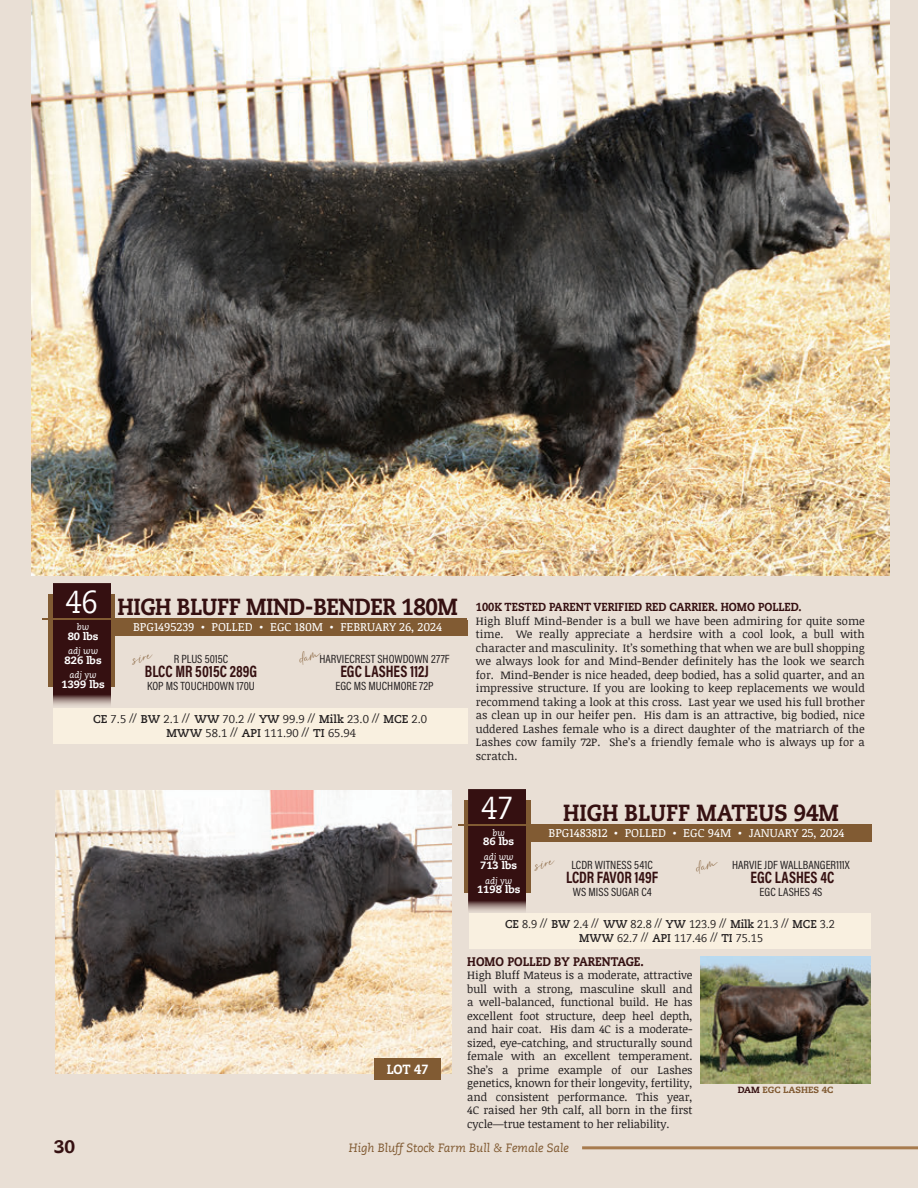
<style>
.page{position:relative;width:918px;height:1188px;background:#e9dfd5}
.page>*{position:absolute;margin:0;border:0;box-sizing:border-box;transform-origin:0 0}
.t1{font:31.65px "Caecilia LT Pro 55 Roman";color:#fff;scale:.9 1}
.t2{font:800 23.25px "Caecilia LT Std";letter-spacing:-.02em;color:#351011;scale:.9 1}
.t3{font:800 23.25px "Caecilia LT Std";color:#351011;scale:.9 1}
.t4{font:18px "Searchlight";color:#815b33}
.t5{font:800 18px "Caecilia LT Pro 85";color:#351011}
.t6{font:700 16.65px "Acumin Pro Cond";color:#351011;scale:.9 1}
.t7{font:800 13.35px "Caecilia LT Std";color:#fff;scale:.9 1}
.t8{font:800 12.45px "Caecilia LT Std";color:#351011;scale:.9 1}
.t9{font:12px "Acumin Pro Cond";color:#231f20}
.t10{font:12px "Noticia Text";color:#fff}
.t11{font:italic 12px "Caecilia LT Pro 56";color:#815b33}
.t12{font:800 11.7px "Caecilia LT Std";color:#351011;scale:.9 1}
.t13{font:11.25px/13.5px "Noticia Text";letter-spacing:-.005em;color:#231f20;text-align:justify}
.t14{font:11.25px/13.5px "Caecilia LT Pro 55 Roman";color:#231f20;text-align:center}
.t15{font:800 10.5px "Caecilia LT Pro 85";color:#fff}
.t16{font:italic 9px "Caecilia LT Pro 56";color:#fff}
.t17{font:800 9px "Caecilia LT Std";color:#815b33}
.s1{font-family:"Caecilia LT Pro 75";font-weight:700}
.s2{color:#351011}
</style>
<div class="page">
<hr style="left:582px;top:1146px;width:336px;height:3px;background:#a77b4e">
<img style="left:32px;top:0;width:857px;height:575px">
<div style="left:107px;top:620px;width:360px;height:16px;background:#815b33"></div>
<div style="left:53px;top:708px;width:414px;height:35px;background:#f9f0e0"></div>
<div style="left:49px;top:594px;width:66px;height:93px;background:#815b33"></div>
<div style="left:53px;top:584px;width:57px;height:124px;background:#351011"></div>
<hr style="left:43px;top:618px;width:424px;height:2px;background:#815b33">
<div style="left:521px;top:826px;width:350px;height:15px;background:#815b33"></div>
<img style="left:55px;top:791px;width:396px;height:282px">
<div style="left:375px;top:1058px;width:66px;height:22px;background:#815b33"></div>
<div style="left:464px;top:800px;width:67px;height:93px;background:#815b33"></div>
<div style="left:469px;top:790px;width:57px;height:124px;background:#351011"></div>
<hr style="left:458px;top:824px;width:413px;height:2px;background:#815b33">
<div style="left:469px;top:913px;width:402px;height:35px;background:#f9f0e0"></div>
<img style="left:700px;top:957px;width:171px;height:127px">
<h1 class="t1" style="left:66px;top:581px;width:37px">46</h1>
<p class="t16" style="left:77px;top:621px;width:14px">bw</p>
<p class="t15" style="left:68px;top:629px;width:32px">80 lbs</p>
<p class="t16" style="left:68px;top:645px;width:32px">adj ww</p>
<p class="t15" style="left:65px;top:653px;width:39px">826 lbs</p>
<p class="t16" style="left:69px;top:669px;width:29px">adj yw</p>
<p class="t15" style="left:61px;top:677px;width:45px">1399 lbs</p>
<h2 class="t2" style="left:117px;top:592px;width:379px">HIGH BLUFF MIND-BENDER 180M</h2>
<p class="t9" style="left:174px;top:651px;width:56px">R PLUS 5015C</p>
<h3 class="t6" style="left:145px;top:660px;width:126px">BLCC MR 5015C 289G</h3>
<p class="t9" style="left:147px;top:678px;width:109px">KOP MS TOUCHDOWN 170U</p>
<p class="t10" style="left:133px;top:618px;width:310px">BPG1495239 • POLLED • EGC 180M • FEBRUARY 26, 2024</p>
<h3 class="t4" style="left:129px;top:647px;width:22px;rotate:-16deg">sire</h3>
<p class="t9" style="left:320px;top:651px;width:131px">HARVIECREST SHOWDOWN 277F</p>
<h3 class="t6" style="left:340px;top:660px;width:100px">EGC LASHES 112J</h3>
<p class="t9" style="left:335px;top:678px;width:100px">EGC MS MUCHMORE 72P</p>
<p class="t14" style="left:93px;top:712px;width:336px"><span class="s1">CE</span> 7.5 // <span class="s1">BW</span> 2.1 // <span class="s1">WW</span> 70.2 // <span class="s1">YW</span> 99.9 // <span class="s1">Milk</span> 23.0 // <span class="s1">MCE</span> 2.0<br><span class="s1">MWW</span> 58.1 // <span class="s1">API</span> 111.90 // <span class="s1">TI</span> 65.94</p>
<p class="t12" style="left:476px;top:600px;width:363px">100K TESTED PARENT VERIFIED RED CARRIER. HOMO POLLED.</p>
<p class="t13" style="left:476px;top:614px;width:391px">High Bluff Mind-Bender is a bull we have been admiring for quite some time. We really appreciate a herdsire with a cool look, a bull with character and masculinity. It’s something that when we are bull shopping we always look for and Mind-Bender definitely has the look we search for. Mind-Bender is nice headed, deep bodied, has a solid quarter, and an impressive structure. If you are looking to keep replacements we would recommend taking a look at this cross. Last year we used his full brother as clean up in our heifer pen. His dam is an attractive, big bodied, nice uddered Lashes female who is a direct daughter of the matriarch of the Lashes cow family 72P. She’s a friendly female who is always up for a scratch.</p>
<p class="t7" style="left:387px;top:1061px;width:48px">LOT 47</p>
<h1 class="t1" style="left:482px;top:787px;width:37px">47</h1>
<p class="t16" style="left:492px;top:827px;width:14px">bw</p>
<p class="t15" style="left:483px;top:834px;width:32px">86 lbs</p>
<p class="t16" style="left:484px;top:851px;width:32px">adj ww</p>
<p class="t15" style="left:480px;top:858px;width:39px">713 lbs</p>
<p class="t16" style="left:485px;top:875px;width:29px">adj yw</p>
<p class="t15" style="left:477px;top:882px;width:45px">1198 lbs</p>
<p class="t14" style="left:505px;top:917px;width:331px"><span class="s1">CE</span> 8.9 // <span class="s1">BW</span> 2.4 // <span class="s1">WW</span> 82.8 // <span class="s1">YW</span> 123.9 // <span class="s1">Milk</span> 21.3 // <span class="s1">MCE</span> 3.2<br><span class="s1">MWW</span> 62.7 // <span class="s1">API</span> 117.46 // <span class="s1">TI</span> 75.15</p>
<h2 class="t3" style="left:563px;top:798px;width:308px">HIGH BLUFF MATEUS 94M</h2>
<p class="t9" style="left:572px;top:857px;width:83px">LCDR WITNESS 541C</p>
<h3 class="t6" style="left:566px;top:866px;width:104px">LCDR FAVOR 149F</h3>
<p class="t9" style="left:573px;top:884px;width:80px">WS MISS SUGAR C4</p>
<p class="t10" style="left:549px;top:824px;width:297px">BPG1483812 • POLLED • EGC 94M • JANUARY 25, 2024</p>
<h3 class="t4" style="left:531px;top:853px;width:22px;rotate:-16deg">sire</h3>
<p class="t9" style="left:732px;top:857px;width:119px">HARVIE JDF WALLBANGER111X</p>
<h3 class="t6" style="left:751px;top:866px;width:94px">EGC LASHES 4C</h3>
<p class="t9" style="left:760px;top:884px;width:64px">EGC LASHES 4S</p>
<p class="t8" style="left:467px;top:954px;width:198px">HOMO POLLED BY PARENTAGE.</p>
<p class="t13" style="left:467px;top:968px;width:227px">High Bluff Mateus is a moderate, attractive bull with a strong, masculine skull and a well-balanced, functional build. He has excellent foot structure, deep heel depth, and hair coat. His dam 4C is a moderate&shy;sized, eye-catching, and structurally sound female with an excellent temperament.<br>She’s a prime example of our Lashes genetics, known for their longevity, fertility, and consistent performance. This year, 4C raised her 9th calf, all born in the first cycle—true testament to her reliability.</p>
<p class="t17" style="left:738px;top:1085px;width:97px"><span class="s2">DAM</span> EGC LASHES 4C</p>
<h3 class="t5" style="left:54px;top:1134px;width:23px">30</h3>
<p class="t11" style="left:349px;top:1140px;width:222px">High Bluff Stock Farm Bull &amp; Female Sale</p>
</div>
